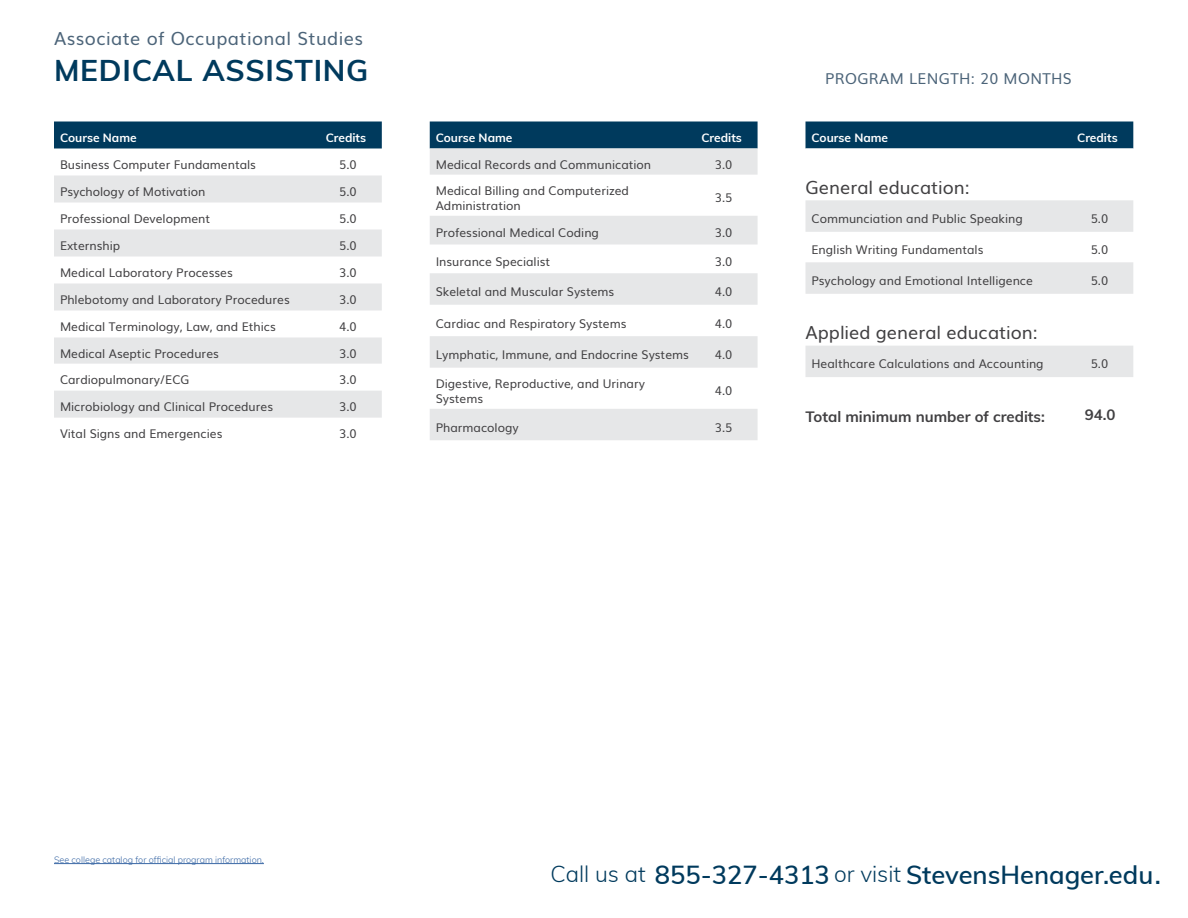
<style>
.page{position:relative;width:1188px;height:918px;background:#fff}
.page>*{position:absolute;margin:0;border:0;box-sizing:border-box;transform-origin:0 0}
.School_Of_Headline{font:700 30px "Muli";letter-spacing:.025em;color:#003a5d}
.t1{font:600 25.5px "Muli";color:#003a5d}
.Normal_wrd_1{font:18px "Muli";color:#414042}
.School_Of_Headline-2{font:18px "Muli";letter-spacing:.025em;color:#4c6479}
.Normal_wrd_1-2{font:700 15px "Muli";color:#414042}
.School_Of_Headline-3{font:15px "Muli";letter-spacing:.025em;color:#4c6479}
.affilliations{font:700 15px "Muli";color:#414042}
.Normal_wrd_1-3{font:12px/15px "Muli";color:#414042}
.affilliations-2{font:12px "Muli";color:#414042}
.affilliations-3{font:700 12px "Muli";color:#fff}
.Program_Overview_Dis{font:300 9px "Muli";color:#3a68a5}
.s1{font-weight:300;font-size:22.5px}
</style>
<div class="page">
<hr style="left:54px;top:863px;width:210px;height:1px;background:#3a68a5">
<div style="left:54px;top:122px;width:328px;height:26px;background:#003a5d"></div>
<svg style="left:54px;top:176px;width:328px;height:242px;fill:#e6e7e8"></svg>
<div style="left:430px;top:122px;width:328px;height:26px;background:#003a5d"></div>
<svg style="left:430px;top:148px;width:328px;height:292px;fill:#ecedee"></svg>
<div style="left:806px;top:122px;width:327px;height:26px;background:#003a5d"></div>
<svg style="left:806px;top:200px;width:327px;height:177px;fill:#e6e7e8"></svg>
<p class="School_Of_Headline-2" style="left:54px;top:24px;width:311px">Associate of Occupational Studies</p>
<p class="School_Of_Headline" style="left:54px;top:48px;width:316px">MEDICAL ASSISTING</p>
<p class="affilliations-3" style="left:60px;top:129px;width:78px">Course Name</p>
<p class="affilliations-3" style="left:326px;top:129px;width:42px">Credits</p>
<p class="Normal_wrd_1-3" style="left:60px;top:156px;width:198px">Business Computer Fundamentals</p>
<p class="affilliations-2" style="left:339px;top:155px;width:19px">5.0</p>
<p class="Normal_wrd_1-3" style="left:60px;top:183px;width:147px">Psychology of Motivation</p>
<p class="affilliations-2" style="left:339px;top:182px;width:19px">5.0</p>
<p class="Normal_wrd_1-3" style="left:60px;top:210px;width:152px">Professional Development</p>
<p class="affilliations-2" style="left:339px;top:209px;width:19px">5.0</p>
<p class="Normal_wrd_1-3" style="left:60px;top:237px;width:62px">Externship</p>
<p class="affilliations-2" style="left:339px;top:236px;width:19px">5.0</p>
<p class="Normal_wrd_1-3" style="left:60px;top:264px;width:174px">Medical Laboratory Processes</p>
<p class="affilliations-2" style="left:339px;top:263px;width:19px">3.0</p>
<p class="Normal_wrd_1-3" style="left:60px;top:291px;width:231px">Phlebotomy and Laboratory Procedures</p>
<p class="affilliations-2" style="left:339px;top:290px;width:19px">3.0</p>
<p class="Normal_wrd_1-3" style="left:60px;top:318px;width:217px">Medical Terminology, Law, and Ethics</p>
<p class="affilliations-2" style="left:339px;top:317px;width:19px">4.0</p>
<p class="Normal_wrd_1-3" style="left:60px;top:345px;width:160px">Medical Aseptic Procedures</p>
<p class="affilliations-2" style="left:339px;top:343px;width:19px">3.0</p>
<p class="Normal_wrd_1-3" style="left:60px;top:371px;width:131px">Cardiopulmonary/ECG</p>
<p class="affilliations-2" style="left:339px;top:370px;width:19px">3.0</p>
<p class="Normal_wrd_1-3" style="left:60px;top:398px;width:215px">Microbiology and Clinical Procedures</p>
<p class="affilliations-2" style="left:339px;top:397px;width:19px">3.0</p>
<p class="Normal_wrd_1-3" style="left:60px;top:425px;width:164px">Vital Signs and Emergencies</p>
<p class="affilliations-2" style="left:339px;top:424px;width:19px">3.0</p>
<p class="affilliations-3" style="left:436px;top:129px;width:78px">Course Name</p>
<p class="affilliations-3" style="left:701px;top:129px;width:42px">Credits</p>
<p class="Normal_wrd_1-3" style="left:436px;top:156px;width:217px">Medical Records and Communication</p>
<p class="affilliations-2" style="left:715px;top:154px;width:19px">3.0</p>
<p class="Normal_wrd_1-3" style="left:436px;top:182px;width:195px">Medical Billing and Computerized<br>Administration</p>
<p class="affilliations-2" style="left:715px;top:188px;width:19px">3.5</p>
<p class="Normal_wrd_1-3" style="left:436px;top:224px;width:165px">Professional Medical Coding</p>
<p class="affilliations-2" style="left:715px;top:223px;width:19px">3.0</p>
<p class="Normal_wrd_1-3" style="left:436px;top:253px;width:116px">Insurance Specialist</p>
<p class="affilliations-2" style="left:715px;top:252px;width:19px">3.0</p>
<p class="Normal_wrd_1-3" style="left:436px;top:283px;width:180px">Skeletal and Muscular Systems</p>
<p class="affilliations-2" style="left:715px;top:282px;width:19px">4.0</p>
<p class="Normal_wrd_1-3" style="left:436px;top:315px;width:192px">Cardiac and Respiratory Systems</p>
<p class="affilliations-2" style="left:715px;top:313px;width:19px">4.0</p>
<p class="Normal_wrd_1-3" style="left:436px;top:346px;width:255px">Lymphatic, Immune, and Endocrine Systems</p>
<p class="affilliations-2" style="left:715px;top:345px;width:19px">4.0</p>
<p class="Normal_wrd_1-3" style="left:436px;top:375px;width:211px">Digestive, Reproductive, and Urinary<br>Systems</p>
<p class="affilliations-2" style="left:715px;top:381px;width:19px">4.0</p>
<p class="Normal_wrd_1-3" style="left:436px;top:419px;width:85px">Pharmacology</p>
<p class="affilliations-2" style="left:715px;top:417px;width:19px">3.5</p>
<p class="School_Of_Headline-3" style="left:825px;top:67px;width:248px">PROGRAM LENGTH: 20 MONTHS</p>
<p class="affilliations-3" style="left:812px;top:129px;width:78px">Course Name</p>
<p class="affilliations-3" style="left:1077px;top:129px;width:42px">Credits</p>
<p class="Normal_wrd_1" style="left:806px;top:172px;width:166px">General education:</p>
<p class="Normal_wrd_1-3" style="left:812px;top:210px;width:213px">Communciation and Public Speaking</p>
<p class="affilliations-2" style="left:1091px;top:209px;width:19px">5.0</p>
<p class="Normal_wrd_1-3" style="left:812px;top:241px;width:173px">English Writing Fundamentals</p>
<p class="affilliations-2" style="left:1091px;top:240px;width:19px">5.0</p>
<p class="Normal_wrd_1-3" style="left:812px;top:272px;width:223px">Psychology and Emotional Intelligence</p>
<p class="affilliations-2" style="left:1091px;top:271px;width:19px">5.0</p>
<p class="Normal_wrd_1" style="left:806px;top:318px;width:234px">Applied general education:</p>
<p class="Normal_wrd_1-3" style="left:812px;top:356px;width:234px">Healthcare Calculations and Accounting</p>
<p class="affilliations-2" style="left:1091px;top:354px;width:19px">5.0</p>
<p class="Normal_wrd_1-2" style="left:806px;top:405px;width:241px">Total minimum number of credits:</p>
<p class="affilliations" style="left:1085px;top:404px;width:32px">94.0</p>
<p class="Program_Overview_Dis" style="left:54px;top:853px;width:211px">See college catalog for official program information.</p>
<p class="t1" style="left:551px;top:856px;width:612px"><span class="s1">Call us at</span> 855-327-4313 <span class="s1">or visit</span> StevensHenager.edu.</p>
</div>
